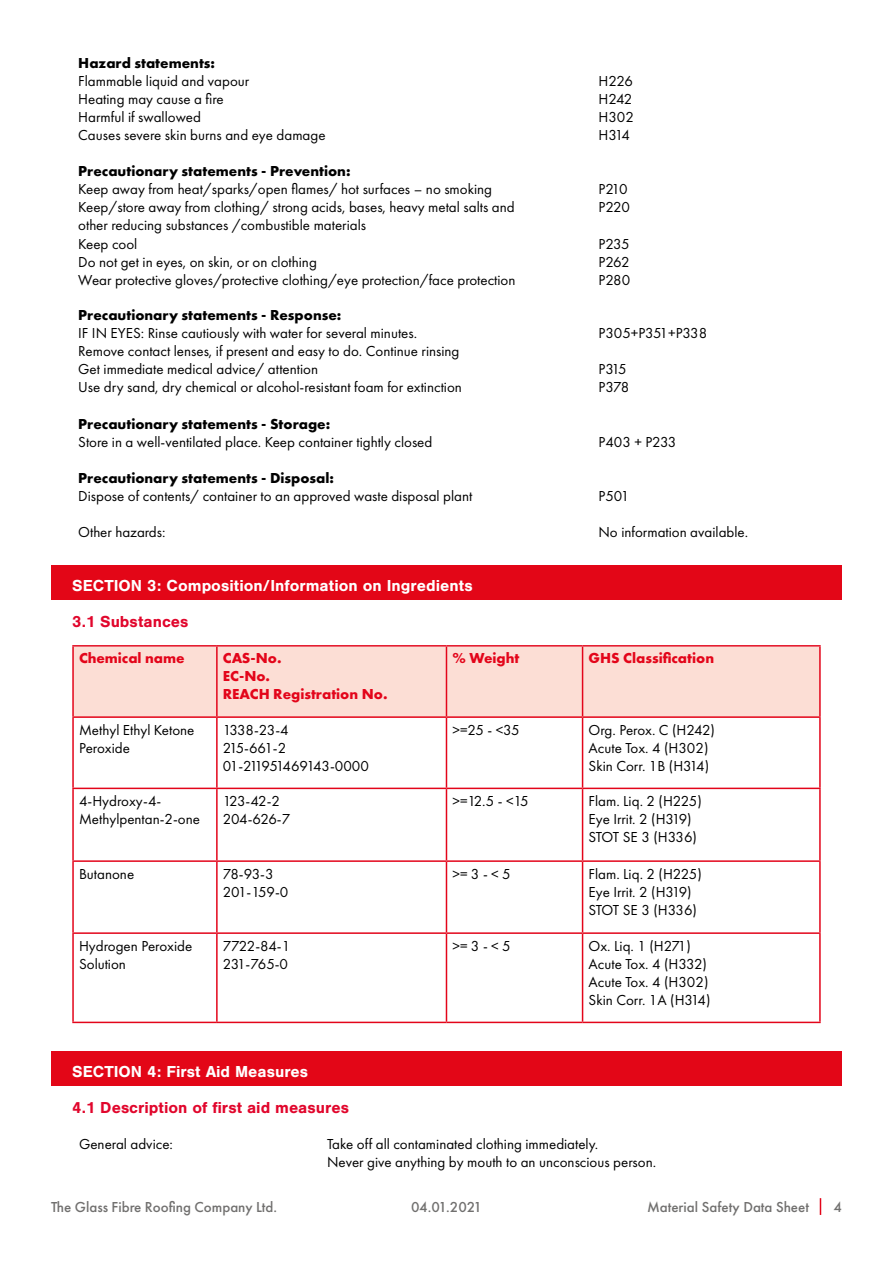
<style>
.page{position:relative;width:893px;height:1263px;background:#fff}
.page>*{position:absolute;margin:0;border:0;box-sizing:border-box;transform-origin:0 0}
.t1{font:700 16.5px "Nimbus San";color:#fff}
.t2{font:700 16.5px "Nimbus San";color:#e1062c}
.t3{font:15px/18px "Futura PT";color:#000}
.t4{font:700 15px "Futura PT";color:#000}
.t5{font:700 15px/18px "Futura PT";color:#e3051a}
.t6{font:500 15px "Futura PT";color:#71706f}
.t7{font:15px/18px "Futura PT";letter-spacing:-.1em;color:#000}
.t8{font:15px/18px "Futura PT";letter-spacing:-.04em;color:#000}
.t9{font:15px/18px "Futura PT";letter-spacing:-.035em;color:#000}
.t10{font:15px/18px "Futura PT";letter-spacing:-.05em;color:#000}
.t11{font:15px/18px "Futura PT";letter-spacing:-.03em;color:#000}
.t12{font:15px/18px "Futura PT";letter-spacing:-.055em;color:#000}
</style>
<div class="page">
<div style="left:73px;top:647px;width:747px;height:70px;background:#fcded5"></div>
<svg style="left:820px;top:1198px;width:1px;height:17px"></svg>
<div style="left:51px;top:566px;width:791px;height:34px;background:#e30617"></div>
<hr style="left:72px;top:645px;width:145px;height:2px;background:#e3051a">
<hr style="left:72px;top:647px;width:2px;height:69px;background:#e3051a">
<hr style="left:217px;top:645px;width:229px;height:2px;background:#e3051a">
<hr style="left:216px;top:647px;width:2px;height:69px;background:#e3051a">
<hr style="left:446px;top:645px;width:137px;height:2px;background:#e3051a">
<hr style="left:446px;top:647px;width:1px;height:69px;background:#e3051a">
<hr style="left:583px;top:645px;width:238px;height:2px;background:#e3051a">
<hr style="left:582px;top:647px;width:1px;height:69px;background:#e3051a">
<hr style="left:819px;top:647px;width:2px;height:69px;background:#e3051a">
<hr style="left:72px;top:716px;width:145px;height:2px;background:#e3051a">
<hr style="left:72px;top:718px;width:2px;height:70px;background:#e3051a">
<hr style="left:72px;top:788px;width:145px;height:1px;background:#e3051a">
<hr style="left:72px;top:789px;width:2px;height:71px;background:#e3051a">
<hr style="left:72px;top:860px;width:145px;height:2px;background:#e3051a">
<hr style="left:72px;top:862px;width:2px;height:70px;background:#e3051a">
<hr style="left:72px;top:932px;width:145px;height:2px;background:#e3051a">
<hr style="left:72px;top:934px;width:2px;height:88px;background:#e3051a">
<hr style="left:72px;top:1022px;width:145px;height:1px;background:#e3051a">
<hr style="left:217px;top:716px;width:229px;height:2px;background:#e3051a">
<hr style="left:216px;top:718px;width:2px;height:70px;background:#e3051a">
<hr style="left:217px;top:788px;width:229px;height:1px;background:#e3051a">
<hr style="left:216px;top:789px;width:2px;height:71px;background:#e3051a">
<hr style="left:217px;top:860px;width:229px;height:2px;background:#e3051a">
<hr style="left:216px;top:862px;width:2px;height:70px;background:#e3051a">
<hr style="left:217px;top:932px;width:229px;height:2px;background:#e3051a">
<hr style="left:216px;top:934px;width:2px;height:88px;background:#e3051a">
<hr style="left:217px;top:1022px;width:229px;height:1px;background:#e3051a">
<hr style="left:446px;top:716px;width:137px;height:2px;background:#e3051a">
<hr style="left:446px;top:718px;width:1px;height:70px;background:#e3051a">
<hr style="left:446px;top:788px;width:137px;height:1px;background:#e3051a">
<hr style="left:446px;top:789px;width:1px;height:71px;background:#e3051a">
<hr style="left:446px;top:860px;width:137px;height:2px;background:#e3051a">
<hr style="left:446px;top:862px;width:1px;height:70px;background:#e3051a">
<hr style="left:446px;top:932px;width:137px;height:2px;background:#e3051a">
<hr style="left:446px;top:934px;width:1px;height:88px;background:#e3051a">
<hr style="left:446px;top:1022px;width:137px;height:1px;background:#e3051a">
<hr style="left:583px;top:716px;width:238px;height:2px;background:#e3051a">
<hr style="left:582px;top:718px;width:1px;height:70px;background:#e3051a">
<hr style="left:819px;top:718px;width:2px;height:70px;background:#e3051a">
<hr style="left:583px;top:788px;width:238px;height:1px;background:#e3051a">
<hr style="left:582px;top:789px;width:1px;height:71px;background:#e3051a">
<hr style="left:819px;top:789px;width:2px;height:71px;background:#e3051a">
<hr style="left:583px;top:860px;width:238px;height:2px;background:#e3051a">
<hr style="left:582px;top:862px;width:1px;height:70px;background:#e3051a">
<hr style="left:819px;top:862px;width:2px;height:70px;background:#e3051a">
<hr style="left:583px;top:932px;width:238px;height:2px;background:#e3051a">
<hr style="left:582px;top:934px;width:1px;height:88px;background:#e3051a">
<hr style="left:819px;top:934px;width:2px;height:88px;background:#e3051a">
<hr style="left:583px;top:1022px;width:238px;height:1px;background:#e3051a">
<div style="left:51px;top:1051px;width:791px;height:35px;background:#e30617"></div>
<p class="t4" style="left:78px;top:53px;width:138px">Hazard statements:</p>
<p class="t3" style="left:78px;top:72px;width:249px">Flammable liquid and vapour<br>Heating may cause a fire<br>Harmful if swallowed<br>Causes severe skin burns and eye damage</p>
<p class="t3" style="left:598px;top:72px;width:37px;text-align:justify">H226<br>H242<br>H302<br>H314</p>
<p class="t4" style="left:78px;top:162px;width:274px">Precautionary statements - Prevention:</p>
<p class="t3" style="left:78px;top:180px;width:439px">Keep away from heat/sparks/open flames/ hot surfaces – no smoking Keep/store away from clothing/ strong acids, bases, heavy metal salts and other reducing substances /combustible materials<br>Keep cool<br>Do not get in eyes, on skin, or on clothing<br>Wear protective gloves/protective clothing/eye protection/face protection</p>
<p class="t11" style="left:598px;top:180px;width:33px">P210<br>P220</p>
<p class="t3" style="left:598px;top:234px;width:33px;text-align:justify">P235<br>P262<br>P280</p>
<p class="t4" style="left:78px;top:306px;width:265px">Precautionary statements - Response:</p>
<p class="t3" style="left:78px;top:324px;width:385px">IF IN EYES: Rinse cautiously with water for several minutes.<br>Remove contact lenses, if present and easy to do. Continue rinsing Get immediate medical advice/ attention<br>Use dry sand, dry chemical or alcohol-resistant foam for extinction</p>
<p class="t3" style="left:598px;top:324px;width:110px">P305+P351+P338</p>
<p class="t12" style="left:598px;top:360px;width:32px">P315<br>P378</p>
<p class="t4" style="left:78px;top:414px;width:254px">Precautionary statements - Storage:</p>
<p class="t3" style="left:78px;top:432px;width:356px">Store in a well-ventilated place. Keep container tightly closed</p>
<p class="t3" style="left:598px;top:432px;width:79px">P403 + P233</p>
<p class="t4" style="left:78px;top:468px;width:257px">Precautionary statements - Disposal:</p>
<p class="t3" style="left:78px;top:486px;width:396px">Dispose of contents/ container to an approved waste disposal plant</p>
<p class="t3" style="left:598px;top:486px;width:32px">P501</p>
<p class="t3" style="left:78px;top:522px;width:89px">Other hazards:</p>
<p class="t3" style="left:598px;top:522px;width:151px">No information available.</p>
<p class="t1" style="left:72px;top:576px;width:402px">SECTION 3: Composition/Information on Ingredients</p>
<p class="t2" style="left:72px;top:612px;width:118px">3.1 Substances</p>
<p class="t5" style="left:79px;top:649px;width:107px">Chemical name</p>
<p class="t5" style="left:223px;top:649px;width:166px">CAS-No.<br>EC-No.<br>REACH Registration No.</p>
<p class="t5" style="left:452px;top:649px;width:68px">% Weight</p>
<p class="t5" style="left:589px;top:649px;width:127px">GHS Classification</p>
<p class="t3" style="left:79px;top:720px;width:117px">Methyl Ethyl Ketone<br>Peroxide</p>
<p class="t7" style="left:223px;top:720px;width:148px">1338-23-4<br>215-661-2<br>01-211951469143-0000</p>
<p class="t3" style="left:452px;top:720px;width:69px">&gt;=25 - &lt;35</p>
<p class="t3" style="left:589px;top:720px;width:128px">Org. Perox. C (H242)<br>Acute Tox. 4 (H302)<br>Skin Corr. 1B (H314)</p>
<p class="t3" style="left:79px;top:792px;width:122px">4-Hydroxy-4-<br>Methylpentan-2-one</p>
<p class="t9" style="left:223px;top:792px;width:69px">123-42-2<br>204-626-7</p>
<p class="t3" style="left:452px;top:792px;width:78px">&gt;=12.5 - &lt;15</p>
<p class="t3" style="left:589px;top:792px;width:115px">Flam. Liq. 2 (H225)<br>Eye Irrit. 2 (H319)<br>STOT SE 3 (H336)</p>
<p class="t3" style="left:79px;top:864px;width:57px">Butanone</p>
<p class="t10" style="left:223px;top:864px;width:67px">78-93-3<br>201-159-0</p>
<p class="t3" style="left:452px;top:864px;width:60px">&gt;= 3 - &lt; 5</p>
<p class="t3" style="left:589px;top:864px;width:115px">Flam. Liq. 2 (H225)<br>Eye Irrit. 2 (H319)<br>STOT SE 3 (H336)</p>
<p class="t3" style="left:79px;top:936px;width:115px">Hydrogen Peroxide<br>Solution</p>
<p class="t8" style="left:223px;top:936px;width:69px">7722-84-1<br>231-765-0</p>
<p class="t3" style="left:452px;top:936px;width:60px">&gt;= 3 - &lt; 5</p>
<p class="t3" style="left:589px;top:936px;width:123px">Ox. Liq. 1 (H271)<br>Acute Tox. 4 (H332)<br>Acute Tox. 4 (H302)<br>Skin Corr. 1A (H314)</p>
<p class="t1" style="left:72px;top:1062px;width:237px">SECTION 4: First Aid Measures</p>
<p class="t2" style="left:72px;top:1098px;width:278px">4.1 Description of first aid measures</p>
<p class="t3" style="left:79px;top:1134px;width:95px">General advice:</p>
<p class="t3" style="left:327px;top:1134px;width:331px">Take off all contaminated clothing immediately.<br>Never give anything by mouth to an unconscious person.</p>
<p class="t6" style="left:51px;top:1198px;width:228px">The Glass Fibre Roofing Company Ltd.</p>
<p class="t6" style="left:411px;top:1198px;width:72px">04.01.2021</p>
<p class="t6" style="left:647px;top:1198px;width:163px">Material Safety Data Sheet</p>
<p class="t6" style="left:833px;top:1198px;width:10px">4</p>
</div>
